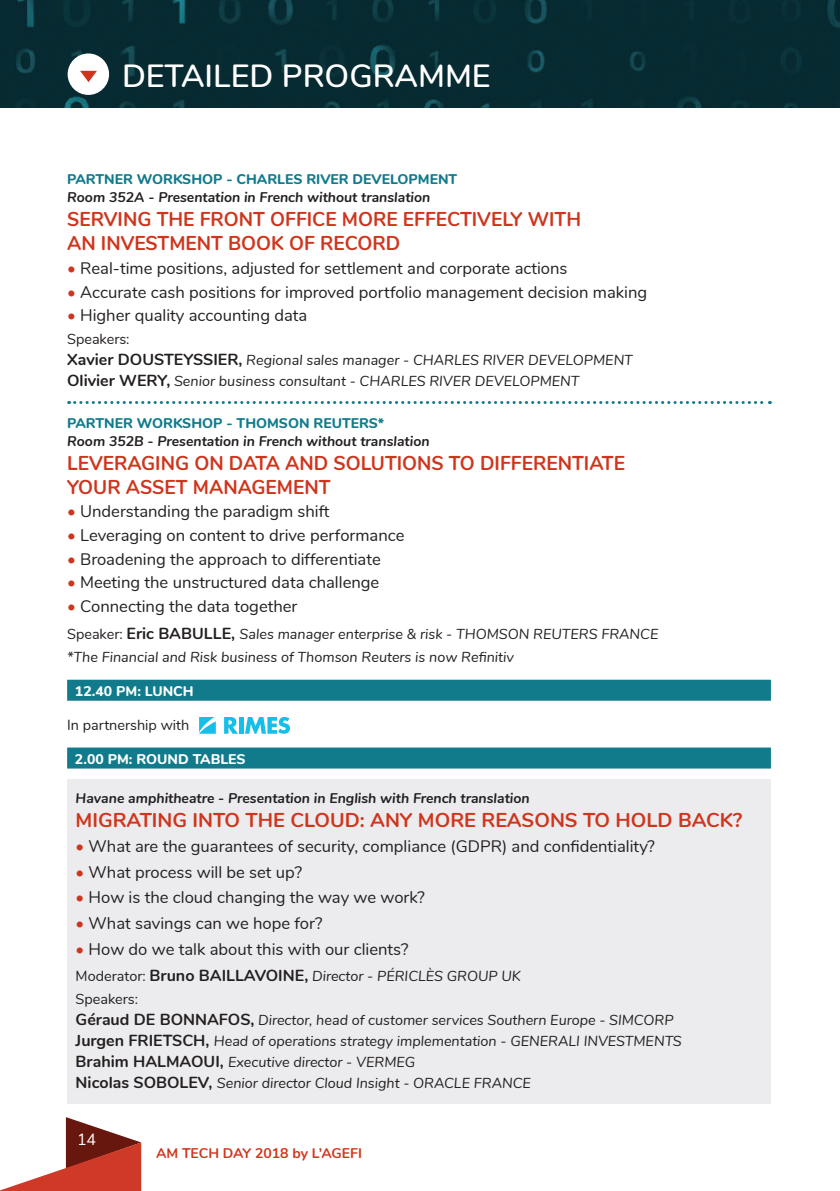
<style>
.page{position:relative;width:840px;height:1191px;background:#fff}
.page>*{position:absolute;margin:0;border:0;box-sizing:border-box;transform-origin:0 0}
.t1{font:600 32px "Nunito";color:#fff}
.t2{font:700 20px/24px "Nunito";color:#cf351c;scale:.96 1}
.t3{font:700 20px "Nunito";color:#cf351c}
.t4{font:16.6px "Nunito";color:#231f20}
.t5{font:16px "Nunito";color:#fff}
.t6{font:italic 14.4px/21px "Nunito";color:#231f20}
.t7{font:14.4px "Nunito";color:#231f20}
.t8{font:italic 700 14px "Nunito";color:#231f20}
.t9{font:800 14px "Nunito";color:#117b8c}
.t10{font:800 14px "Nunito";color:#fff}
.t11{font:700 14px "Nunito";color:#cf351c}
.s1{color:#cf351c}
.s2{font-style:normal}
.s3{font-weight:700;font-style:normal;font-size:16px}
</style>
<div class="page">
<svg style="left:0;top:1117px;width:141px;height:74px"></svg>
<div style="left:0;top:0;width:839px;height:108px;background:#072b32"></div>
<div style="left:68px;top:53px;width:41px;height:42px;background:#fff;border-radius:50%"></div>
<svg style="left:80px;top:71px;width:17px;height:11px"></svg>
<div style="left:67px;top:679px;width:703px;height:21px;background:#117b8c"></div>
<div style="left:67px;top:747px;width:703px;height:21px;background:#117b8c"></div>
<svg style="left:69px;top:401px;width:701px;height:3px"></svg>
<div style="left:67px;top:779px;width:703px;height:324px;background:#ececee"></div>
<svg style="left:199px;top:717px;width:17px;height:16px"></svg>
<svg style="left:224px;top:717px;width:14px;height:16px"></svg>
<hr style="left:239px;top:717px;width:4px;height:16px;background:#15bfe9">
<svg style="left:245px;top:717px;width:45px;height:16px"></svg>
<h1 class="t1" style="left:122px;top:52px;width:370px">DETAILED PROGRAMME</h1>
<p class="t9" style="left:67px;top:169px;width:391px">PARTNER WORKSHOP - CHARLES RIVER DEVELOPMENT</p>
<p class="t8" style="left:67px;top:187px;width:364px">Room 352A - Presentation in French without translation</p>
<h2 class="t2" style="left:67px;top:206px;width:536px">SERVING THE FRONT OFFICE MORE EFFECTIVELY WITH<br>AN INVESTMENT BOOK OF RECORD</h2>
<p class="t4" style="left:67px;top:256px;width:501px"><span class="s1">•</span> Real-time positions, adjusted for settlement and corporate actions</p>
<p class="t4" style="left:67px;top:280px;width:581px"><span class="s1">•</span> Accurate cash positions for improved portfolio management decision making</p>
<p class="t4" style="left:67px;top:303px;width:241px"><span class="s1">•</span> Higher quality accounting data</p>
<p class="t6" style="left:67px;top:328px;width:567px"><span class="s2">Speakers:<br></span><span class="s3">Xavier DOUSTEYSSIER,</span> Regional sales manager - CHARLES RIVER DEVELOPMENT<br><span class="s3">Olivier WERY,</span> Senior business consultant - CHARLES RIVER DEVELOPMENT</p>
<p class="t9" style="left:67px;top:412px;width:318px">PARTNER WORKSHOP - THOMSON REUTERS*</p>
<p class="t8" style="left:67px;top:430px;width:364px">Room 352B - Presentation in French without translation</p>
<h2 class="t2" style="left:67px;top:449px;width:582px">LEVERAGING ON DATA AND SOLUTIONS TO DIFFERENTIATE<br>YOUR ASSET MANAGEMENT</h2>
<p class="t4" style="left:67px;top:499px;width:264px"><span class="s1">•</span> Understanding the paradigm shift</p>
<p class="t4" style="left:67px;top:523px;width:339px"><span class="s1">•</span> Leveraging on content to drive performance</p>
<p class="t4" style="left:67px;top:547px;width:315px"><span class="s1">•</span> Broadening the approach to differentiate</p>
<p class="t4" style="left:67px;top:570px;width:313px"><span class="s1">•</span> Meeting the unstructured data challenge</p>
<p class="t4" style="left:67px;top:594px;width:232px"><span class="s1">•</span> Connecting the data together</p>
<p class="t6" style="left:67px;top:621px;width:592px;line-height:23px"><span class="s2">Speaker:</span> <span class="s3">Eric BABULLE,</span> Sales manager enterprise &amp; risk - THOMSON REUTERS FRANCE *The Financial and Risk business of Thomson Reuters is now Refinitiv</p>
<p class="t10" style="left:75px;top:681px;width:120px">12.40 PM: LUNCH</p>
<p class="t7" style="left:67px;top:714px;width:123px">In partnership with</p>
<p class="t10" style="left:75px;top:749px;width:172px">2.00 PM: ROUND TABLES</p>
<p class="t8" style="left:76px;top:787px;width:455px">Havane amphitheatre - Presentation in English with French translation</p>
<h2 class="t3" style="left:76px;top:805px;width:667px">MIGRATING INTO THE CLOUD: ANY MORE REASONS TO HOLD BACK?</h2>
<p class="t4" style="left:76px;top:834px;width:580px"><span class="s1">•</span> What are the guarantees of security, compliance (GDPR) and confidentiality?</p>
<p class="t4" style="left:76px;top:860px;width:228px"><span class="s1">•</span> What process will be set up?</p>
<p class="t4" style="left:76px;top:885px;width:350px"><span class="s1">•</span> How is the cloud changing the way we work?</p>
<p class="t4" style="left:76px;top:911px;width:248px"><span class="s1">•</span> What savings can we hope for?</p>
<p class="t4" style="left:76px;top:936px;width:334px"><span class="s1">•</span> How do we talk about this with our clients?</p>
<p class="t6" style="left:76px;top:964px;width:446px;line-height:23px"><span class="s2">Moderator:</span> <span class="s3">Bruno BAILLAVOINE,</span> Director - PÉRICLÈS GROUP UK<br><span class="s2">Speakers:</span></p>
<p class="t6" style="left:76px;top:1009px;width:607px"><span class="s3">Géraud DE BONNAFOS,</span> Director, head of customer services Southern Europe - SIMCORP <span class="s3">Jurgen FRIETSCH,</span> Head of operations strategy implementation - GENERALI INVESTMENTS <span class="s3">Brahim HALMAOUI,</span> Executive director - VERMEG<br><span class="s3">Nicolas SOBOLEV,</span> Senior director Cloud Insight - ORACLE FRANCE</p>
<p class="t5" style="left:77px;top:1127px;width:21px">14</p>
<p class="t11" style="left:156px;top:1142px;width:207px">AM TECH DAY 2018 by L’AGEFI</p>
</div>
